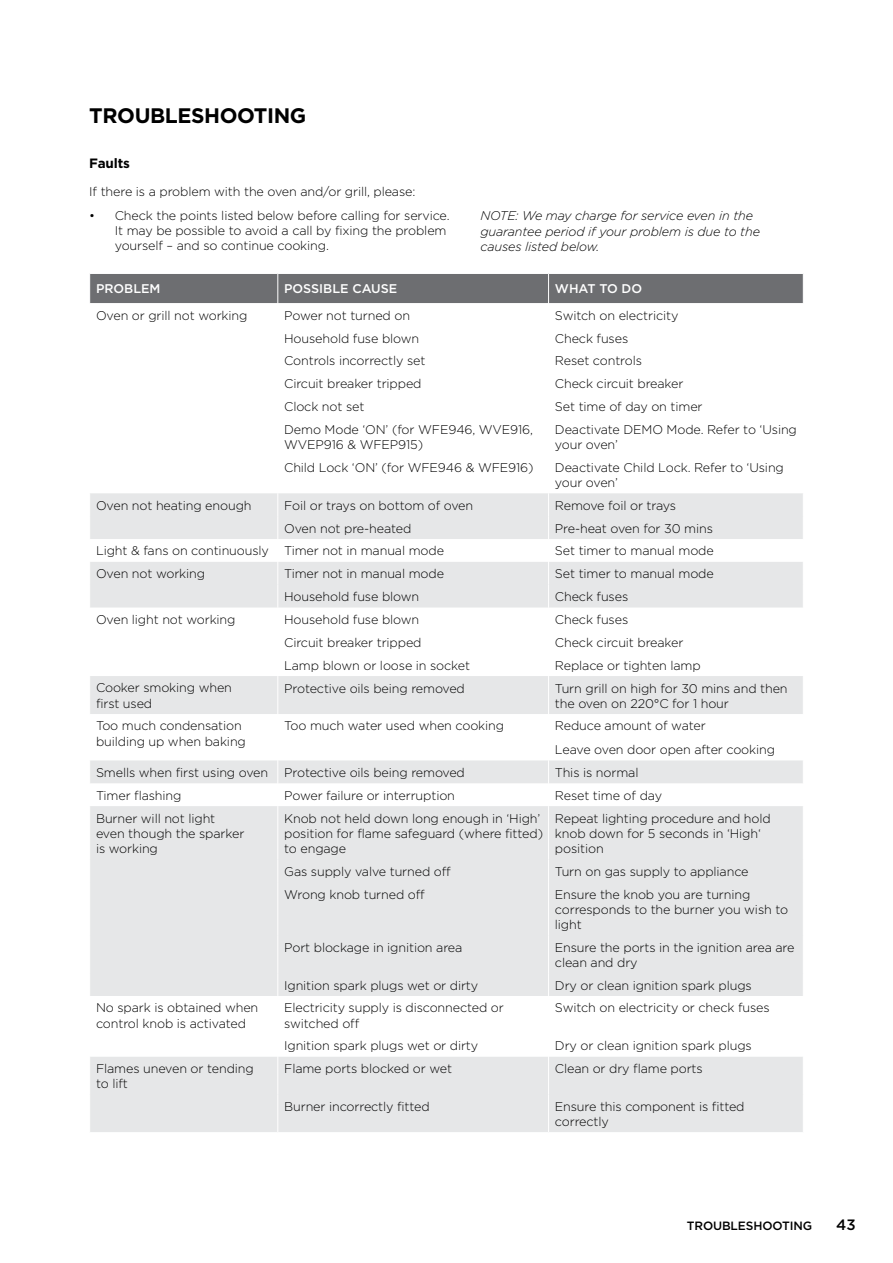
<style>
.page{position:relative;width:893px;height:1263px;background:#fff}
.page>*{position:absolute;margin:0;border:0;box-sizing:border-box;transform-origin:0 0}
.t1{font:700 21px "Gotham";letter-spacing:-.02em;color:#000}
.t2{font:500 15px "Gotham";color:#000}
.t3{font:700 13.5px "Gotham";letter-spacing:-.01em;color:#000}
.t4{font:300 12.6px/15.1px "Gotham";letter-spacing:-.01em;color:#000}
.t5{font:italic 300 12.6px/15.1px "Gotham";letter-spacing:-.01em;color:#000}
.t6{font:500 12.6px "Gotham";color:#fff}
.t7{font:500 12px "Gotham";letter-spacing:-.01em;color:#000}
</style>
<div class="page">
<svg style="left:90px;top:493px;width:713px;height:639px;fill:#e6e7e8"></svg>
<div style="left:90px;top:273px;width:713px;height:30px;background:#6d6e71"></div>
<svg style="left:277px;top:493px;width:1px;height:183px"></svg>
<svg style="left:548px;top:493px;width:1px;height:183px"></svg>
<hr style="left:277px;top:676px;width:1px;height:38px;background:#fff">
<hr style="left:548px;top:676px;width:1px;height:38px;background:#fff">
<hr style="left:277px;top:714px;width:1px;height:46px;background:#fff">
<hr style="left:548px;top:714px;width:1px;height:46px;background:#fff">
<svg style="left:277px;top:760px;width:1px;height:46px"></svg>
<svg style="left:548px;top:760px;width:1px;height:46px"></svg>
<hr style="left:277px;top:806px;width:1px;height:53px;background:#fff">
<hr style="left:548px;top:806px;width:1px;height:53px;background:#fff">
<svg style="left:277px;top:859px;width:1px;height:23px"></svg>
<svg style="left:548px;top:859px;width:1px;height:23px"></svg>
<hr style="left:277px;top:882px;width:1px;height:53px;background:#fff">
<hr style="left:548px;top:882px;width:1px;height:53px;background:#fff">
<hr style="left:277px;top:935px;width:1px;height:38px;background:#fff">
<hr style="left:548px;top:935px;width:1px;height:38px;background:#fff">
<svg style="left:277px;top:973px;width:1px;height:23px"></svg>
<svg style="left:548px;top:973px;width:1px;height:23px"></svg>
<hr style="left:277px;top:996px;width:1px;height:38px;background:#fff">
<hr style="left:548px;top:996px;width:1px;height:38px;background:#fff">
<svg style="left:277px;top:1034px;width:1px;height:23px"></svg>
<svg style="left:548px;top:1034px;width:1px;height:23px"></svg>
<hr style="left:277px;top:1057px;width:1px;height:38px;background:#fff">
<hr style="left:548px;top:1057px;width:1px;height:38px;background:#fff">
<hr style="left:277px;top:1095px;width:1px;height:37px;background:#fff">
<hr style="left:548px;top:1095px;width:1px;height:37px;background:#fff">
<h1 class="t1" style="left:89px;top:102px;width:219px">TROUBLESHOOTING</h1>
<p class="t3" style="left:89px;top:155px;width:42px">Faults</p>
<p class="t4" style="left:89px;top:184px;width:328px">If there is a problem with the oven and/or grill, please:</p>
<p class="t4" style="left:115px;top:207px;width:336px;text-indent:-26px">• Check the points listed below before calling for service.<br>It may be possible to avoid a call by fixing the problem yourself – and so continue cooking.</p>
<p class="t6" style="left:96px;top:281px;width:66px">PROBLEM</p>
<p class="t6" style="left:284px;top:281px;width:115px">POSSIBLE CAUSE</p>
<p class="t6" style="left:555px;top:281px;width:89px">WHAT TO DO</p>
<p class="t4" style="left:96px;top:307px;width:153px">Oven or grill not working</p>
<p class="t4" style="left:284px;top:307px;width:127px">Power not turned on</p>
<p class="t4" style="left:555px;top:307px;width:125px">Switch on electricity</p>
<p class="t4" style="left:284px;top:330px;width:137px">Household fuse blown</p>
<p class="t4" style="left:555px;top:330px;width:75px">Check fuses</p>
<p class="t4" style="left:284px;top:353px;width:143px">Controls incorrectly set</p>
<p class="t4" style="left:555px;top:353px;width:89px">Reset controls</p>
<p class="t4" style="left:284px;top:376px;width:139px">Circuit breaker tripped</p>
<p class="t4" style="left:555px;top:376px;width:130px">Check circuit breaker</p>
<p class="t4" style="left:284px;top:399px;width:82px">Clock not set</p>
<p class="t4" style="left:555px;top:399px;width:149px">Set time of day on timer</p>
<p class="t4" style="left:284px;top:421px;width:250px">Demo Mode ‘ON’ (for WFE946, WVE916,<br>WVEP916 &amp; WFEP915)</p>
<p class="t4" style="left:555px;top:421px;width:243px">Deactivate DEMO Mode. Refer to ‘Using your oven’</p>
<p class="t4" style="left:284px;top:459px;width:251px">Child Lock ‘ON’ (for WFE946 &amp; WFE916)</p>
<p class="t4" style="left:555px;top:459px;width:230px">Deactivate Child Lock. Refer to ‘Using your oven’</p>
<p class="t4" style="left:96px;top:497px;width:157px">Oven not heating enough</p>
<p class="t4" style="left:284px;top:497px;width:191px">Foil or trays on bottom of oven</p>
<p class="t4" style="left:555px;top:497px;width:123px">Remove foil or trays</p>
<p class="t4" style="left:284px;top:520px;width:129px">Oven not pre-heated</p>
<p class="t4" style="left:555px;top:520px;width:160px">Pre-heat oven for 30 mins</p>
<p class="t4" style="left:96px;top:543px;width:349px">Light &amp; fans on continuously Timer not in manual mode</p>
<p class="t4" style="left:555px;top:543px;width:160px">Set timer to manual mode</p>
<p class="t4" style="left:96px;top:566px;width:111px">Oven not working</p>
<p class="t4" style="left:284px;top:566px;width:161px">Timer not in manual mode</p>
<p class="t4" style="left:555px;top:566px;width:160px">Set timer to manual mode</p>
<p class="t4" style="left:284px;top:589px;width:137px">Household fuse blown</p>
<p class="t4" style="left:555px;top:589px;width:75px">Check fuses</p>
<p class="t4" style="left:96px;top:611px;width:141px">Oven light not working</p>
<p class="t4" style="left:284px;top:611px;width:137px">Household fuse blown</p>
<p class="t4" style="left:555px;top:611px;width:75px">Check fuses</p>
<p class="t4" style="left:284px;top:634px;width:139px">Circuit breaker tripped</p>
<p class="t4" style="left:555px;top:634px;width:130px">Check circuit breaker</p>
<p class="t4" style="left:284px;top:657px;width:187px">Lamp blown or loose in socket</p>
<p class="t4" style="left:555px;top:657px;width:147px">Replace or tighten lamp</p>
<p class="t4" style="left:96px;top:680px;width:137px">Cooker smoking when first used</p>
<p class="t4" style="left:284px;top:680px;width:182px">Protective oils being removed</p>
<p class="t4" style="left:555px;top:680px;width:234px">Turn grill on high for 30 mins and then the oven on 220°C for 1 hour</p>
<p class="t4" style="left:96px;top:718px;width:151px">Too much condensation building up when baking</p>
<p class="t4" style="left:284px;top:718px;width:221px">Too much water used when cooking</p>
<p class="t4" style="left:555px;top:714px;width:222px;line-height:23.7px">Reduce amount of water<br>Leave oven door open after cooking</p>
<p class="t4" style="left:96px;top:764px;width:174px">Smells when first using oven</p>
<p class="t4" style="left:284px;top:764px;width:182px">Protective oils being removed</p>
<p class="t4" style="left:555px;top:764px;width:85px">This is normal</p>
<p class="t4" style="left:96px;top:787px;width:87px">Timer flashing</p>
<p class="t4" style="left:284px;top:787px;width:172px">Power failure or interruption</p>
<p class="t4" style="left:555px;top:787px;width:109px">Reset time of day</p>
<p class="t4" style="left:96px;top:810px;width:150px">Burner will not light even though the sparker is working</p>
<p class="t4" style="left:284px;top:810px;width:260px">Knob not held down long enough in ‘High’ position for flame safeguard (where fitted) to engage</p>
<p class="t4" style="left:555px;top:810px;width:217px">Repeat lighting procedure and hold knob down for 5 seconds in ‘High‘ position</p>
<p class="t4" style="left:284px;top:863px;width:168px">Gas supply valve turned off</p>
<p class="t4" style="left:555px;top:863px;width:195px">Turn on gas supply to appliance</p>
<p class="t4" style="left:284px;top:886px;width:142px">Wrong knob turned off</p>
<p class="t4" style="left:555px;top:886px;width:235px">Ensure the knob you are turning corresponds to the burner you wish to light</p>
<p class="t4" style="left:284px;top:939px;width:180px">Port blockage in ignition area</p>
<p class="t4" style="left:555px;top:939px;width:241px">Ensure the ports in the ignition area are clean and dry</p>
<p class="t4" style="left:284px;top:977px;width:196px">Ignition spark plugs wet or dirty</p>
<p class="t4" style="left:555px;top:977px;width:198px">Dry or clean ignition spark plugs</p>
<p class="t4" style="left:96px;top:1000px;width:164px">No spark is obtained when control knob is activated</p>
<p class="t4" style="left:284px;top:1000px;width:221px">Electricity supply is disconnected or switched off</p>
<p class="t4" style="left:555px;top:1000px;width:216px">Switch on electricity or check fuses</p>
<p class="t4" style="left:284px;top:1038px;width:196px">Ignition spark plugs wet or dirty</p>
<p class="t4" style="left:555px;top:1038px;width:198px">Dry or clean ignition spark plugs</p>
<p class="t4" style="left:96px;top:1061px;width:159px">Flames uneven or tending to lift</p>
<p class="t4" style="left:284px;top:1061px;width:169px">Flame ports blocked or wet</p>
<p class="t4" style="left:555px;top:1061px;width:149px">Clean or dry flame ports</p>
<p class="t4" style="left:284px;top:1099px;width:147px">Burner incorrectly fitted</p>
<p class="t4" style="left:555px;top:1099px;width:191px">Ensure this component is fitted correctly</p>
<p class="t5" style="left:480px;top:208px;width:281px">NOTE: We may charge for service even in the guarantee period if your problem is due to the causes listed below.</p>
<p class="t7" style="left:687px;top:1218px;width:127px">TROUBLESHOOTING</p>
<p class="t2" style="left:836px;top:1215px;width:21px">43</p>
</div>
